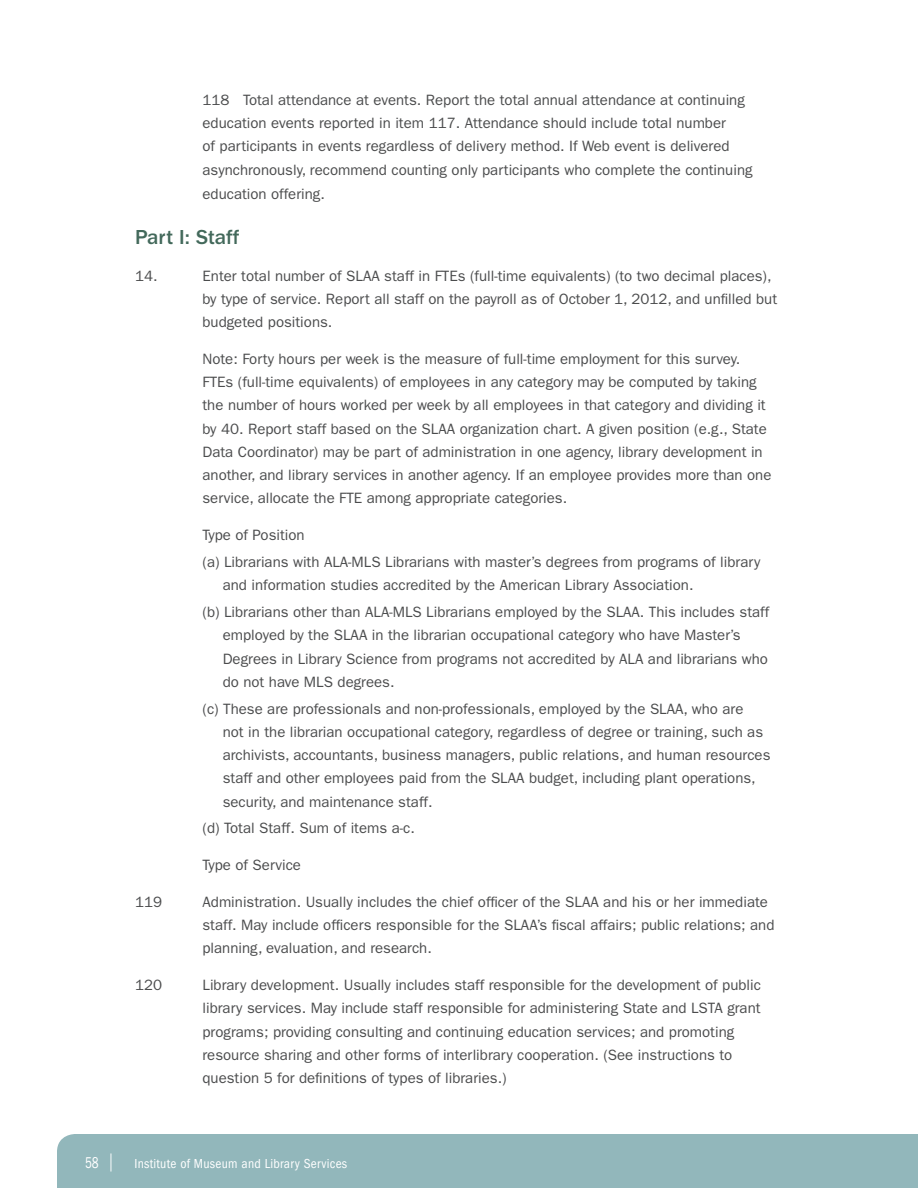
<style>
.page{position:relative;width:918px;height:1188px;background:#fff}
.page>*{position:absolute;margin:0;border:0;box-sizing:border-box;transform-origin:0 0}
.t1{font:500 21px "ITC Franklin Gothic Std";color:#43695b}
.t2{font:15px/23.2px "ITC Franklin Gothic Std";color:#4b4c4d}
.t3{font:condensed 13.5px "ITC Franklin Gothic Std";letter-spacing:.02em;color:#fff}
.s1{font-size:16.2px}
.s2{font-stretch:normal;font-size:18px}
</style>
<div class="page">
<div style="left:57px;top:1134px;width:861px;height:54px;background:#92b7bb"></div>
<p class="t2" style="left:202px;top:88px;width:552px">118 Total attendance at events. Report the total annual attendance at continuing education events reported in item 117. Attendance should include total number<br>of participants in events regardless of delivery method. If Web event is delivered asynchronously, recommend counting only participants who complete the continuing education offering.</p>
<h1 class="t1" style="left:135px;top:225px;width:106px">Part I: Staff</h1>
<p class="t2" style="left:135px;top:264px;width:24px">14.</p>
<p class="t2" style="left:202px;top:264px;width:576px">Enter total number of SLAA staff in FTEs (full-time equivalents) (to two decimal places), by type of service. Report all staff on the payroll as of October 1, 2012, and unfilled but budgeted positions.</p>
<p class="t2" style="left:202px;top:347px;width:571px">Note: Forty hours per week is the measure of full-time employment for this survey.<br>FTEs (full-time equivalents) of employees in any category may be computed by taking the number of hours worked per week by all employees in that category and dividing it by 40. Report staff based on the SLAA organization chart. A given position (e.g., State Data Coordinator) may be part of administration in one agency, library development in another, and library services in another agency. If an employee provides more than one service, allocate the FTE among appropriate categories.</p>
<p class="t2" style="left:202px;top:522px;width:559px;line-height:26.7px">Type of Position<br>(a) Librarians with ALA-MLS Librarians with master’s degrees from programs of library</p>
<p class="t2" style="left:202px;top:572px;width:568px;line-height:26.7px;text-indent:20px">and information studies accredited by the American Library Association.<br>(b) Librarians other than ALA-MLS Librarians employed by the SLAA. This includes staff</p>
<p class="t2" style="left:223px;top:624px;width:547px">employed by the SLAA in the librarian occupational category who have Master’s<br>Degrees in Library Science from programs not accredited by ALA and librarians who do not have MLS degrees.</p>
<p class="t2" style="left:223px;top:697px;width:549px;text-indent:-20px">(c) These are professionals and non-professionals, employed by the SLAA, who are<br>not in the librarian occupational category, regardless of degree or training, such as archivists, accountants, business managers, public relations, and human resources staff and other employees paid from the SLAA budget, including plant operations, security, and maintenance staff.</p>
<p class="t2" style="left:202px;top:817px;width:214px">(d) Total Staff. Sum of items a-c.</p>
<p class="t2" style="left:202px;top:853px;width:100px">Type of Service</p>
<p class="t2" style="left:135px;top:890px;width:28px">119</p>
<p class="t2" style="left:202px;top:890px;width:574px">Administration. Usually includes the chief officer of the SLAA and his or her immediate staff. May include officers responsible for the SLAA’s fiscal affairs; public relations; and planning, evaluation, and research.</p>
<p class="t2" style="left:135px;top:973px;width:28px">120</p>
<p class="t2" style="left:202px;top:973px;width:560px">Library development. Usually includes staff responsible for the development of public library services. May include staff responsible for administering State and LSTA grant programs; providing consulting and continuing education services; and promoting resource sharing and other forms of interlibrary cooperation. (See instructions to question 5 for definitions of types of libraries.)</p>
<p class="t3" style="left:85px;top:1156px;width:264px"><span class="s1">58</span> <span class="s2">|</span> Institute of Museum and Library Services</p>
</div>
